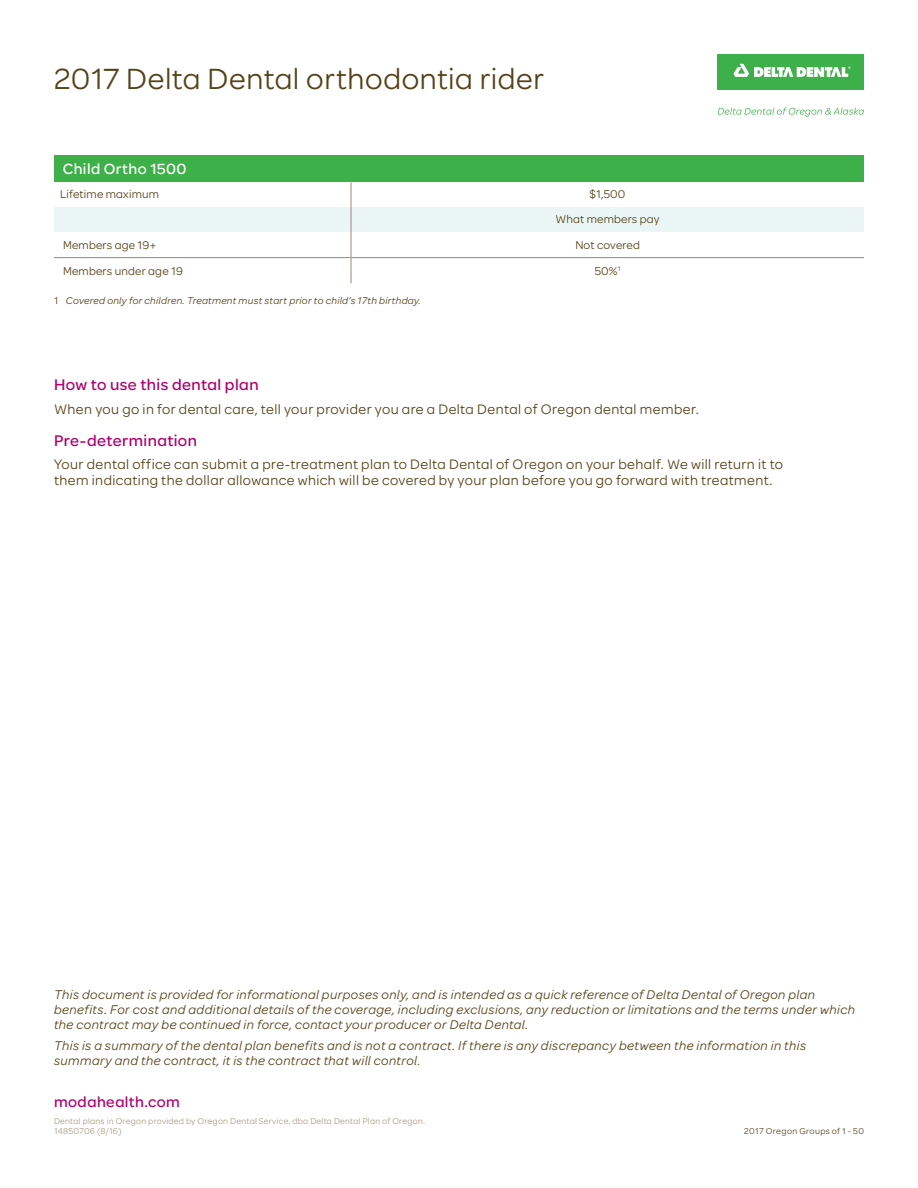
<style>
.page{position:relative;width:918px;height:1188px;background:#fff}
.page>*{position:absolute;margin:0;border:0;box-sizing:border-box;transform-origin:0 0}
.t1{font:31.2px "Omnes Moda";letter-spacing:.015em;color:#564218}
.t2{font:500 16.5px "Omnes Moda";letter-spacing:.025em;color:#af016e}
.t3{font:500 15.75px "Omnes Moda";letter-spacing:.03em;color:#af016e}
.t4{font:500 15.75px "Omnes Moda";letter-spacing:.025em;color:#fff}
.t5{font:14.7px/16.2px "Omnes Moda";letter-spacing:.03em;color:#564218}
.t6{font:italic 13.5px/15px "Omnes Moda";letter-spacing:.03em;color:#564218}
.t7{font:12px/24.9px "Omnes Moda";letter-spacing:.015em;color:#564218;text-align:center}
.t8{font:italic 10.5px "Omnes Moda";letter-spacing:.025em;color:#564218}
.t9{font:9px/10.5px "Omnes Moda";letter-spacing:.025em;color:#aa9c83}
.t10{font:9px "Omnes Moda";letter-spacing:.045em;color:#564218}
.s1{font-style:normal}
</style>
<div class="page">
<div style="left:54px;top:155px;width:810px;height:27px;background:#3eb049"></div>
<svg style="left:54px;top:182px;width:810px;height:101px"></svg>
<svg style="left:718px;top:107px;width:146px;height:10px"></svg>
<div style="left:718px;top:54px;width:146px;height:36px;background:#3eb049"></div>
<svg style="left:733px;top:64px;width:118px;height:13px"></svg>
<h1 class="t1" style="left:54px;top:58px;width:492px">2017 Delta Dental orthodontia rider</h1>
<p class="t4" style="left:63px;top:157px;width:125px">Child Ortho 1500</p>
<p class="t7" style="left:60px;top:181px;width:101px">Lifetime maximum</p>
<p class="t7" style="left:556px;top:181px;width:105px">$1,500<br>What members pay</p>
<p class="t7" style="left:63px;top:232px;width:95px">Members age 19+</p>
<p class="t7" style="left:575px;top:232px;width:66px">Not covered</p>
<p class="t7" style="left:63px;top:258px;width:121px">Members under age 19</p>
<p class="t7" style="left:595px;top:258px;width:27px">50%<sup>1</sup></p>
<p class="t8" style="left:54px;top:294px;width:369px"><span class="s1">1</span> Covered only for children. Treatment must start prior to child’s 17th birthday.</p>
<p class="t2" style="left:54px;top:373px;width:206px">How to use this dental plan</p>
<p class="t5" style="left:54px;top:400px;width:646px">When you go in for dental care, tell your provider you are a Delta Dental of Oregon dental member.</p>
<p class="t2" style="left:54px;top:429px;width:145px">Pre-determination</p>
<p class="t5" style="left:54px;top:455px;width:731px">Your dental office can submit a pre-treatment plan to Delta Dental of Oregon on your behalf. We will return it to them indicating the dollar allowance which will be covered by your plan before you go forward with treatment.</p>
<p class="t6" style="left:54px;top:986px;width:803px">This document is provided for informational purposes only, and is intended as a quick reference of Delta Dental of Oregon plan benefits. For cost and additional details of the coverage, including exclusions, any reduction or limitations and the terms under which the contract may be continued in force, contact your producer or Delta Dental.</p>
<p class="t6" style="left:54px;top:1038px;width:754px">This is a summary of the dental plan benefits and is not a contract. If there is any discrepancy between the information in this summary and the contract, it is the contract that will control.</p>
<p class="t3" style="left:54px;top:1091px;width:127px">modahealth.com</p>
<p class="t9" style="left:54px;top:1115px;width:373px">Dental plans in Oregon provided by Oregon Dental Service, dba Delta Dental Plan of Oregon.<br>14850706 (8/16)</p>
<p class="t10" style="left:744px;top:1125px;width:121px">2017 Oregon Groups of 1 - 50</p>
</div>
